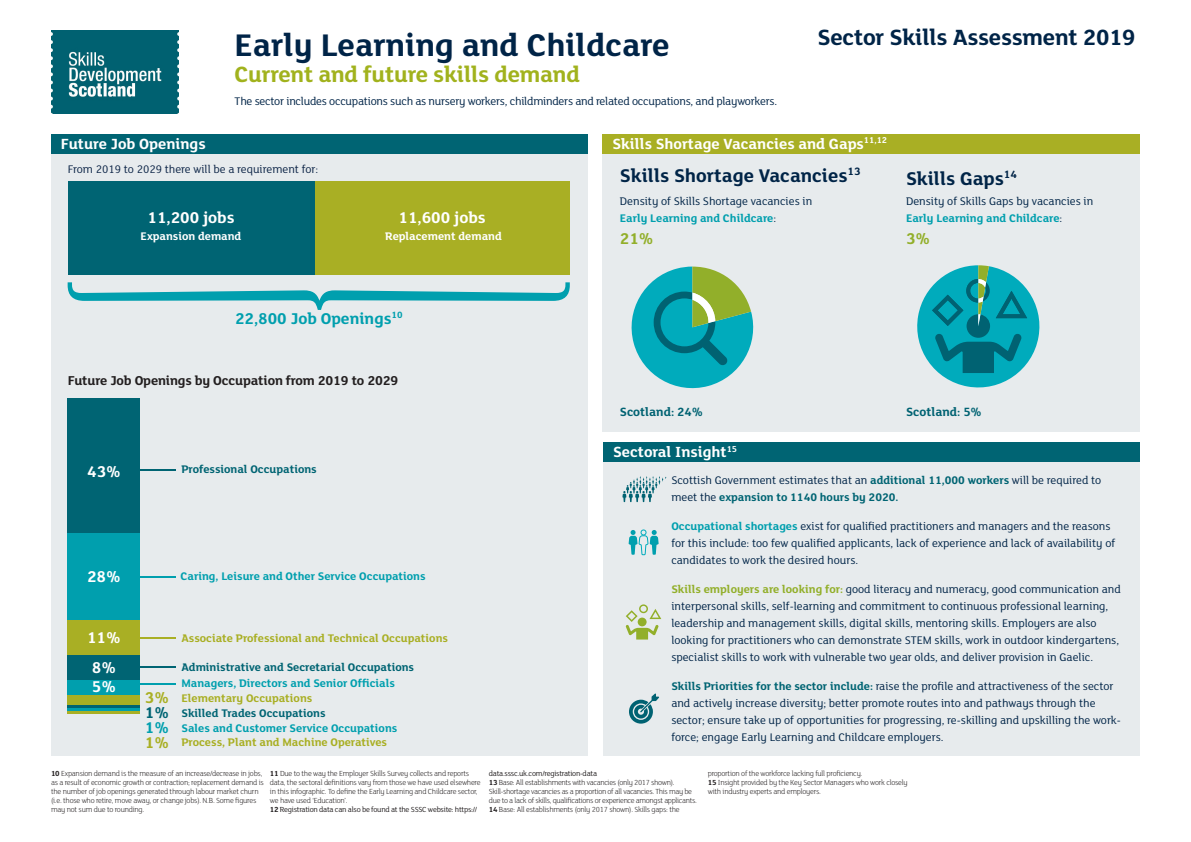
<style>
.page{position:relative;width:1191px;height:842px;background:#fff}
.page>*{position:absolute;margin:0;border:0;box-sizing:border-box;transform-origin:0 0}
.t1{font:700 34px "FS Lola";color:#002447}
.t2{font:700 24px "FS Lola";letter-spacing:-.01em;color:#a1b21d}
.t3{font:700 24px "FS Lola";letter-spacing:-.01em;color:#002447}
.t4{font:700 20px "FS Lola";color:#002447}
.t5{font:700 17px "FS Lola";color:#fff}
.t6{font:700 17px "FS Lola";color:#009fae}
.t7{font:700 17px "FS Lola";color:#92af2a}
.t8{font:700 17px "FS Lola";color:#a9af24}
.t9{font:700 17px "FS Lola";color:#006473}
.t10{font:700 16px "FS Lola";color:#fff}
.t11{font:700 14px "FS Lola";letter-spacing:-.01em;color:#231f20}
.t12{font:700 13px "FS Lola";color:#006272}
.t13{font:12px/16.9px "FS Lola";color:#002447}
.t14{font:700 12px "FS Lola";color:#009fae}
.t15{font:700 12px "FS Lola";color:#a9af24}
.t16{font:12px "FS Lola";letter-spacing:-.02em;color:#002447}
.t17{font:700 12px "FS Lola";color:#006473}
.t18{font:12px "FS Lola";color:#0d2547}
.t19{font:700 12px "FS Lola";color:#fff}
.Paragraph_Style_1{font:300 8px/9px "FS Lola";letter-spacing:-.03em;color:#231f20}
.Paragraph_Style_1-2{font:8px "FS Lola";letter-spacing:-.03em;color:#231f20}
.s1{font-weight:700;color:#009fae}
.s2{font-weight:700;color:#006473}
.s3{font-weight:700;color:#92af2a}
.s4{font-weight:700}
</style>
<div class="page">
<div style="left:602px;top:134px;width:538px;height:298px;background:#e7ebed"></div>
<svg style="left:917px;top:265px;width:123px;height:123px"></svg>
<div style="left:602px;top:134px;width:538px;height:20px;background:#a9af24"></div>
<div style="left:603px;top:442px;width:537px;height:20px;background:#006473"></div>
<div style="left:603px;top:462px;width:537px;height:293px;background:#e7ebed"></div>
<img style="left:51px;top:31px;width:128px;height:82px">
<svg style="left:631px;top:267px;width:123px;height:122px"></svg>
<svg style="left:622px;top:476px;width:44px;height:26px"></svg>
<svg style="left:628px;top:530px;width:30px;height:25px"></svg>
<svg style="left:625px;top:604px;width:36px;height:35px"></svg>
<svg style="left:629px;top:693px;width:30px;height:31px"></svg>
<div style="left:51px;top:154px;width:537px;height:601px;background:#e7ebed"></div>
<hr style="left:68px;top:711px;width:72px;height:3px;background:#a9af24">
<hr style="left:68px;top:708px;width:72px;height:3px;background:#009fae">
<hr style="left:68px;top:705px;width:72px;height:3px;background:#006473">
<div style="left:68px;top:695px;width:72px;height:10px;background:#a9af24"></div>
<div style="left:68px;top:680px;width:72px;height:15px;background:#009fae"></div>
<div style="left:68px;top:655px;width:72px;height:25px;background:#006473"></div>
<div style="left:68px;top:620px;width:72px;height:35px;background:#a9af24"></div>
<div style="left:68px;top:533px;width:72px;height:87px;background:#009fae"></div>
<div style="left:68px;top:398px;width:72px;height:135px;background:#006473"></div>
<div style="left:51px;top:134px;width:537px;height:20px;background:#006473"></div>
<div style="left:314px;top:181px;width:256px;height:93px;background:#a9af24"></div>
<div style="left:68px;top:181px;width:246px;height:94px;background:#006473"></div>
<hr style="left:140px;top:469px;width:35px;height:1px;background:#006473">
<hr style="left:140px;top:576px;width:35px;height:1px;background:#009fae">
<hr style="left:140px;top:637px;width:35px;height:1px;background:#a9af24">
<hr style="left:140px;top:667px;width:35px;height:1px;background:#006473">
<hr style="left:140px;top:684px;width:35px;height:1px;background:#009fae">
<svg style="left:68px;top:282px;width:502px;height:28px"></svg>
<p class="t10" style="left:61px;top:132px;width:146px">Future Job Openings</p>
<p class="t1" style="left:235px;top:22px;width:437px">Early Learning and Childcare</p>
<p class="t2" style="left:235px;top:58px;width:347px">Current and future skills demand</p>
<p class="t16" style="left:235px;top:93px;width:544px">The sector includes occupations such as nursery workers, childminders and related occupations, and playworkers.</p>
<p class="t3" style="left:817px;top:21px;width:319px">Sector Skills Assessment 2019</p>
<p class="t10" style="left:612px;top:132px;width:276px">Skills Shortage Vacancies and Gaps<sup>11,12</sup></p>
<p class="t18" style="left:68px;top:161px;width:252px">From 2019 to 2029 there will be a requirement for:</p>
<p class="t5" style="left:147px;top:206px;width:88px">11,200 jobs</p>
<p class="t19" style="left:141px;top:228px;width:102px">Expansion demand</p>
<p class="t5" style="left:398px;top:206px;width:88px">11,600 jobs</p>
<p class="t19" style="left:385px;top:228px;width:118px">Replacement demand</p>
<p class="t6" style="left:235px;top:306px;width:169px">22,800 Job Openings<sup>10</sup></p>
<p class="t11" style="left:68px;top:371px;width:332px">Future Job Openings by Occupation from 2019 to 2029</p>
<p class="t5" style="left:87px;top:460px;width:35px">43%</p>
<p class="t17" style="left:181px;top:461px;width:137px">Professional Occupations</p>
<p class="t5" style="left:87px;top:565px;width:35px">28%</p>
<p class="t5" style="left:87px;top:626px;width:35px">11%</p>
<p class="t5" style="left:92px;top:656px;width:26px">8%</p>
<p class="t5" style="left:92px;top:675px;width:26px">5%</p>
<p class="t14" style="left:181px;top:568px;width:246px">Caring, Leisure and Other Service Occupations</p>
<p class="t8" style="left:145px;top:686px;width:26px">3%</p>
<p class="t6" style="left:145px;top:716px;width:26px">1%</p>
<p class="t9" style="left:145px;top:701px;width:26px">1%</p>
<p class="t8" style="left:145px;top:730px;width:26px">1%</p>
<p class="t15" style="left:181px;top:630px;width:268px">Associate Professional and Technical Occupations</p>
<p class="t17" style="left:181px;top:659px;width:234px">Administrative and Secretarial Occupations</p>
<p class="t14" style="left:181px;top:675px;width:215px">Managers, Directors and Senior Officials</p>
<p class="t14" style="left:181px;top:719px;width:217px">Sales and Customer Service Occupations</p>
<p class="t15" style="left:181px;top:690px;width:132px">Elementary Occupations</p>
<p class="t17" style="left:181px;top:705px;width:146px">Skilled Trades Occupations</p>
<p class="t15" style="left:181px;top:734px;width:207px">Process, Plant and Machine Operatives</p>
<p class="t4" style="left:620px;top:162px;width:242px">Skills Shortage Vacancies<sup>13</sup></p>
<p class="t4" style="left:906px;top:164px;width:112px">Skills Gaps<sup>14</sup></p>
<p class="t13" style="left:620px;top:192px;width:194px">Density of Skills Shortage vacancies in<br><span class="s1">Early Learning and Childcare</span>:</p>
<p class="t7" style="left:620px;top:226px;width:35px">21%</p>
<p class="t13" style="left:906px;top:192px;width:189px">Density of Skills Gaps by vacancies in<br><span class="s1">Early Learning and Childcare</span>:</p>
<p class="t7" style="left:906px;top:226px;width:26px">3%</p>
<p class="t12" style="left:620px;top:403px;width:85px">Scotland: 24%</p>
<p class="t12" style="left:906px;top:403px;width:77px">Scotland: 5%</p>
<p class="t10" style="left:613px;top:441px;width:126px">Sectoral Insight<sup>15</sup></p>
<p class="t13" style="left:671px;top:472px;width:431px">Scottish Government estimates that an <span class="s2">additional 11,000 workers</span> will be required to meet the <span class="s2">expansion to 1140 hours by 2020.</span></p>
<p class="t13" style="left:671px;top:517px;width:445px"><span class="s1">Occupational shortages</span> exist for qualified practitioners and managers and the reasons for this include: too few qualified applicants, lack of experience and lack of availability of candidates to work the desired hours.</p>
<p class="t13" style="left:671px;top:580px;width:451px"><span class="s3">Skills employers are looking for:</span> good literacy and numeracy, good communication and interpersonal skills, self-learning and commitment to continuous professional learning, leadership and management skills, digital skills, mentoring skills. Employers are also looking for practitioners who can demonstrate STEM skills, work in outdoor kindergartens, specialist skills to work with vulnerable two year olds, and deliver provision in Gaelic.</p>
<p class="t13" style="left:671px;top:677px;width:451px"><span class="s2">Skills Priorities for the sector include:</span> raise the profile and attractiveness of the sector and actively increase diversity; better promote routes into and pathways through the sector; ensure take up of opportunities for progressing, re-skilling and upskilling the work&shy;force; engage Early Learning and Childcare employers.</p>
<p class="Paragraph_Style_1" style="left:51px;top:768px;width:214px"><span class="s4">10</span> Expansion demand is the measure of an increase/decrease in jobs, as a result of economic growth or contraction; replacement demand is the number of job openings generated through labour market churn (i.e. those who retire, move away, or change jobs). N.B. Some figures may not sum due to rounding.</p>
<p class="Paragraph_Style_1" style="left:270px;top:768px;width:212px"><span class="s4">11</span> Due to the way the Employer Skills Survey collects and reports data, the sectoral definitions vary from those we have used elsewhere in this infographic. To define the Early Learning and Childcare sector, we have used ‘Education’.</p>
<p class="Paragraph_Style_1-2" style="left:270px;top:804px;width:209px"><span class="s4">12</span> Registration data can also be found at the SSSC website: https://</p>
<p class="Paragraph_Style_1-2" style="left:489px;top:768px;width:110px">data.sssc.uk.com/registration-data</p>
<p class="Paragraph_Style_1" style="left:489px;top:777px;width:210px"><span class="s4">13</span> Base: All establishments with vacancies (only 2017 shown).<br>Skill-shortage vacancies as a proportion of all vacancies. This may be due to a lack of skills, qualifications or experience amongst applicants.</p>
<p class="Paragraph_Style_1" style="left:489px;top:804px;width:192px"><span class="s4">14</span> Base: All establishments (only 2017 shown). Skills gaps: the</p>
<p class="Paragraph_Style_1" style="left:708px;top:768px;width:156px">proportion of the workforce lacking full proficiency.</p>
<p class="Paragraph_Style_1" style="left:708px;top:777px;width:201px"><span class="s4">15</span> Insight provided by the Key Sector Managers who work closely with industry experts and employers.</p>
</div>
